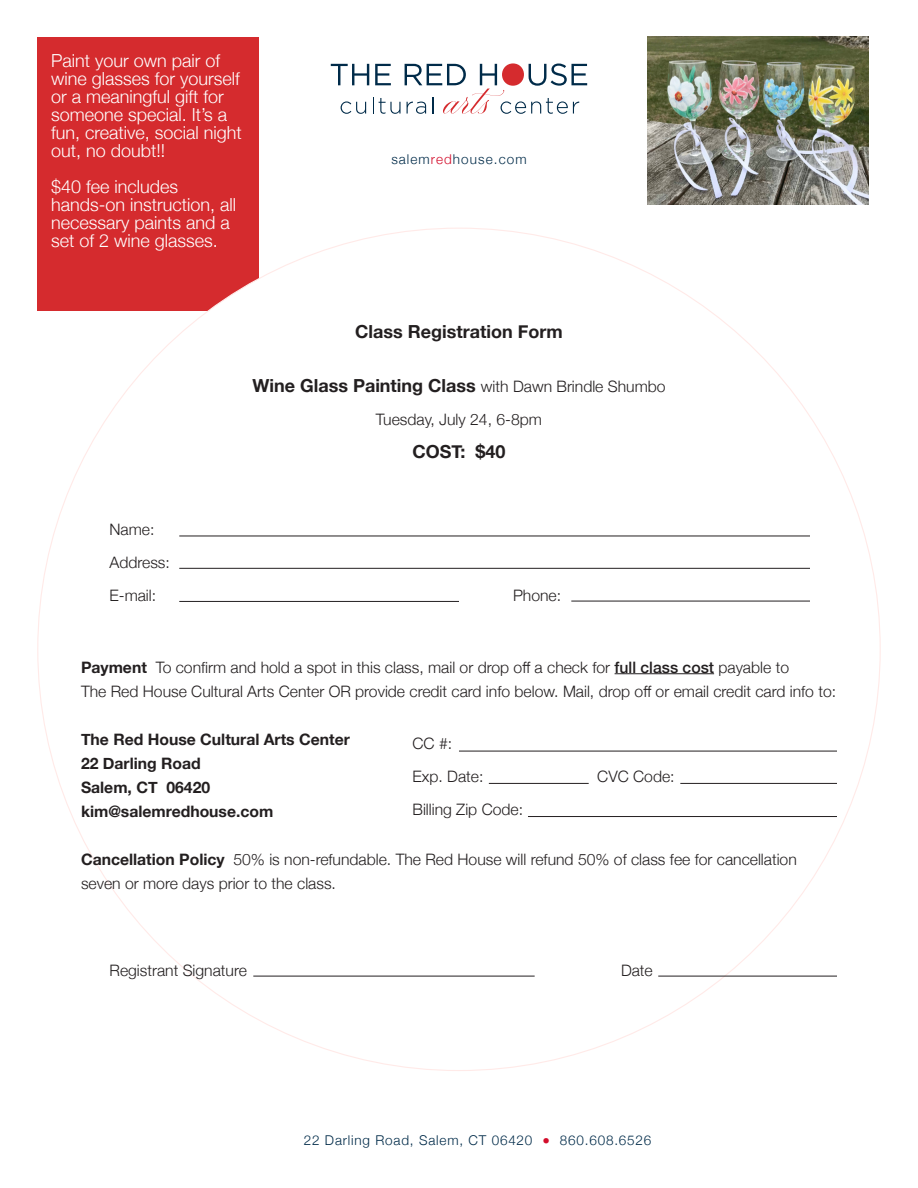
<style>
.page{position:relative;width:918px;height:1188px;background:#fff}
.page>*{position:absolute;margin:0;border:0;box-sizing:border-box;transform-origin:0 0}
.t1{font:300 18px/18px "Helvetica Neue";color:#fff}
.t2{font:700 18px "Helvetica Neue";color:#231f20}
.t3{font:300 15.75px/24px "Helvetica Neue";color:#231f20}
.t4{font:700 15.75px "Helvetica Neue";color:#231f20}
.t5{font:300 13.5px "Helvetica Neue";letter-spacing:.06em;color:#002b49}
.t6{font:300 13.5px "Helvetica Neue";letter-spacing:.08em;color:#002b49}
.s1{color:#d30d2b}
.s2{font-weight:300;font-size:15.75px}
.s3{font-weight:700}
.s4{font-weight:500}
.s5{font-size:15px;color:#d30d2b}
</style>
<div class="page">
<div style="left:37px;top:37px;width:222px;height:273px;background:#d52b2e"></div>
<img style="left:648px;top:37px;width:220px;height:167px">
<div style="left:38px;top:228px;width:842px;height:843px;background:#fff;border-radius:50%"></div>
<svg style="left:331px;top:64px;width:256px;height:50px"></svg>
<hr style="left:615px;top:673px;width:99px;height:1px;background:#231f20">
<hr style="left:179px;top:536px;width:631px;height:1px;background:#231f20">
<hr style="left:179px;top:601px;width:280px;height:1px;background:#231f20">
<hr style="left:571px;top:601px;width:239px;height:1px;background:#231f20">
<hr style="left:179px;top:568px;width:631px;height:1px;background:#231f20">
<hr style="left:658px;top:976px;width:179px;height:1px;background:#231f20">
<hr style="left:253px;top:976px;width:282px;height:1px;background:#231f20">
<hr style="left:459px;top:751px;width:378px;height:1px;background:#231f20">
<hr style="left:528px;top:816px;width:309px;height:1px;background:#231f20">
<hr style="left:680px;top:783px;width:157px;height:1px;background:#231f20">
<hr style="left:489px;top:783px;width:100px;height:1px;background:#231f20">
<p class="t1" style="left:51px;top:50px;width:192px">Paint your own pair of wine glasses for yourself or a meaningful gift for someone special. It’s a fun, creative, social night out, no doubt!!</p>
<p class="t1" style="left:51px;top:176px;width:129px">$40 fee includes</p>
<p class="t1" style="left:51px;top:194px;width:187px">hands-on instruction, all necessary paints and a set of 2 wine glasses.</p>
<p class="t6" style="left:391px;top:148px;width:137px">salem<span class="s1">red</span>house.com</p>
<p class="t2" style="left:355px;top:317px;width:209px">Class Registration Form</p>
<p class="t2" style="left:252px;top:372px;width:415px">Wine Glass Painting Class <span class="s2">with Dawn Brindle Shumbo</span></p>
<p class="t3" style="left:376px;top:407px;width:168px">Tuesday, July 24, 6-8pm</p>
<p class="t2" style="left:412px;top:438px;width:95px">COST: $40</p>
<p class="t3" style="left:110px;top:516px;width:46px">Name:</p>
<p class="t3" style="left:110px;top:549px;width:62px">Address:</p>
<p class="t3" style="left:110px;top:582px;width:48px">E-mail:</p>
<p class="t3" style="left:513px;top:582px;width:50px">Phone:</p>
<p class="t3" style="left:81px;top:654px;width:710px"><span class="s3">Payment</span> To confirm and hold a spot in this class, mail or drop off a check for <span class="s4">full class cost</span> payable to</p>
<p class="t3" style="left:81px;top:678px;width:757px">The Red House Cultural Arts Center OR provide credit card info below. Mail, drop off or email credit card info to:</p>
<p class="t4" style="left:81px;top:727px;width:270px">The Red House Cultural Arts Center</p>
<p class="t4" style="left:81px;top:751px;width:121px">22 Darling Road</p>
<p class="t4" style="left:81px;top:775px;width:131px">Salem, CT 06420</p>
<p class="t4" style="left:81px;top:799px;width:194px">kim@salemredhouse.com</p>
<p class="t3" style="left:81px;top:846px;width:717px"><span class="s3">Cancellation Policy</span> 50% is non-refundable. The Red House will refund 50% of class fee for cancellation seven or more days prior to the class.</p>
<p class="t3" style="left:413px;top:731px;width:41px">CC #:</p>
<p class="t3" style="left:413px;top:764px;width:72px">Exp. Date:</p>
<p class="t3" style="left:597px;top:764px;width:79px">CVC Code:</p>
<p class="t3" style="left:413px;top:797px;width:112px">Billing Zip Code:</p>
<p class="t3" style="left:110px;top:957px;width:139px">Registrant Signature</p>
<p class="t3" style="left:621px;top:957px;width:33px">Date</p>
<p class="t5" style="left:304px;top:1129px;width:349px">22 Darling Road, Salem, CT 06420 <span class="s5">•</span> 860.608.6526</p>
</div>
